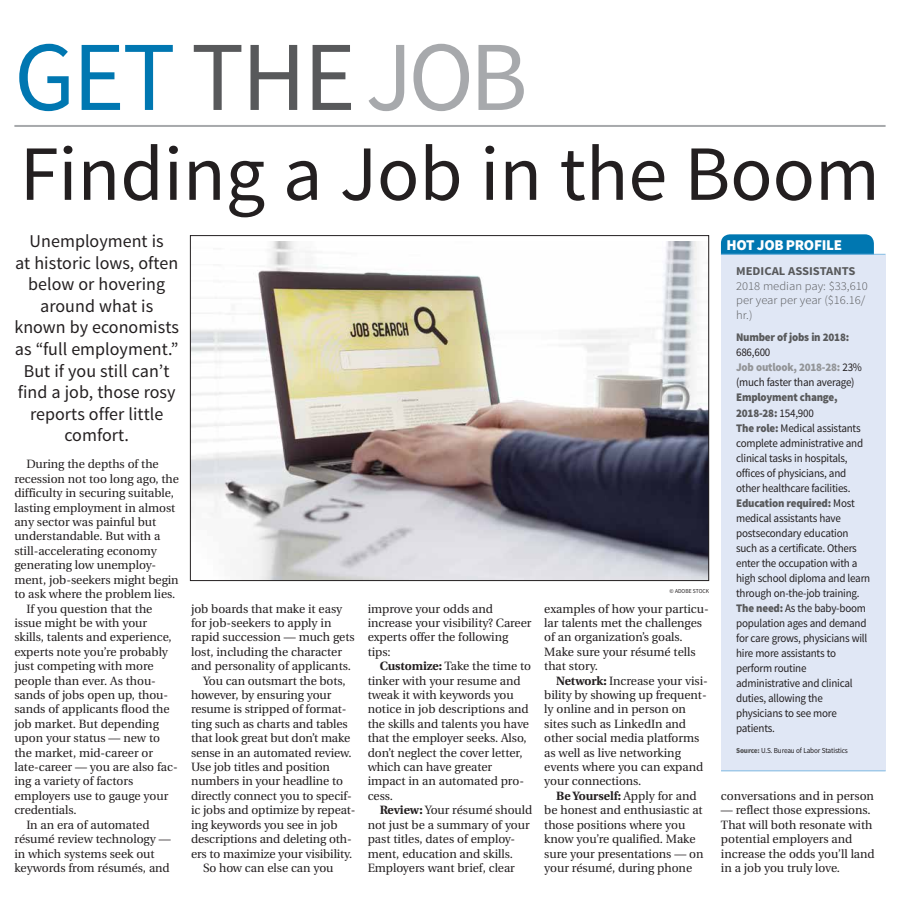
<style>
.page{position:relative;width:900px;height:908px;background:#fff}
.page>*{position:absolute;margin:0;border:0;box-sizing:border-box;transform-origin:0 0}
.t1{font:99px "Source Sans Pro";letter-spacing:-.02em;color:#0077b1}
.t2{font:78.2px "Source Sans Pro";color:#231f20}
.t3{font:18px/21.6px "Source Sans Pro";color:#231f20;text-align:center}
.t4{font:900 15px "Source Sans Pro";letter-spacing:-.02em;color:#fff}
.t5{font:12px/14.4px "Utopia";letter-spacing:-.005em;color:#231f20}
.t6{font:300 12px/14.8px "Source Sans Pro";color:#58595b;scale:1.05 1}
.t7{font:700 12px "Source Sans Pro";color:#58595b;scale:1.05 1}
.t8{font:11.6px/15px "Source Sans Pro";letter-spacing:-.02em;color:#231f20;scale:.95 1}
.t9{font:900 11.6px "Source Sans Pro";letter-spacing:-.02em;color:#58595b;scale:.95 1}
.t10{font:7.6px "Source Sans Pro";letter-spacing:-.02em;color:#231f20;scale:.95 1}
.t11{font:6px "Source Sans Pro";color:#231f20;scale:.95 1}
.s1{color:#58595b}
.s2{color:#a7a9ac}
.s3{font-weight:900;color:#939598}
.s4{font-weight:900;color:#58595b}
.s5{font-weight:700}
</style>
<div class="page">
<hr style="left:14px;top:125px;width:872px;height:2px;background:#a7a9ac">
<img style="left:192px;top:241px;width:515px;height:337px">
<div style="left:721px;top:255px;width:165px;height:515px;background:#e0e7f5"></div>
<svg style="left:721px;top:234px;width:153px;height:20px;background:#087bb3"></svg>
<hr style="left:721px;top:254px;width:165px;height:1px;background:#80b9e2">
<hr style="left:721px;top:770px;width:165px;height:1px;background:#80b9e2">
<h1 class="t1" style="left:14px;top:16px;width:515px">GET <span class="s1">THE</span><span class="s2">JOB</span></h1>
<h2 class="t2" style="left:20px;top:125px;width:861px">Finding a Job in the Boom</h2>
<h3 class="t3" style="left:30px;top:230px;width:136px">Unemployment is</h3>
<p class="t4" style="left:726px;top:235px;width:117px">HOT JOB PROFILE</p>
<h3 class="t3" style="left:14px;top:252px;width:166px">at historic lows, often below or hovering around what is known by economists as “full employment.”<br>But if you still can’t find a job, those rosy reports offer little comfort.</h3>
<p class="t7" style="left:736px;top:263px;width:115px">MEDICAL ASSISTANTS</p>
<p class="t6" style="left:736px;top:278px;width:127px">2018 median pay: $33,610 per year per year ($16.16/ hr.)</p>
<p class="t9" style="left:736px;top:330px;width:121px">Number of jobs in 2018:</p>
<p class="t8" style="left:736px;top:345px;width:134px">686,600<br><span class="s3">Job outlook, 2018-28:</span> 23% (much faster than average)</p>
<p class="t8" style="left:736px;top:390px;width:143px"><span class="s4">Employment change,<br>2018-28:</span> 154,900<br><span class="s4">The role:</span> Medical assistants complete administrative and clinical tasks in hospitals, offices of physicians, and other healthcare facilities.<br><span class="s4">Education required:</span> Most medical assistants have postsecondary education such as a certificate. Others enter the occupation with a high school diploma and learn through on-the-job training.<br><span class="s4">The need:</span> As the baby-boom population ages and demand for care grows, physicians will hire more assistants to perform routine administrative and clinical duties, allowing the physicians to see more patients.</p>
<p class="t10" style="left:736px;top:745px;width:119px"><span class="s4">Source:</span> U.S. Bureau of Labor Statistics</p>
<p class="t5" style="left:26px;top:457px;width:134px">During the depths of the</p>
<p class="t5" style="left:14px;top:471px;width:166px">recession not too long ago, the</p>
<p class="t5" style="left:14px;top:486px;width:161px">difficulty in securing suitable,</p>
<p class="t5" style="left:14px;top:500px;width:162px">lasting employment in almost</p>
<p class="t5" style="left:14px;top:515px;width:143px">any sector was painful but</p>
<p class="t5" style="left:14px;top:529px;width:147px">understandable. But with a</p>
<p class="t5" style="left:14px;top:543px;width:144px">still-accelerating economy</p>
<p class="t5" style="left:14px;top:558px;width:143px">generating low unemploy-</p>
<p class="t5" style="left:14px;top:572px;width:166px">ment, job-seekers might begin</p>
<p class="t5" style="left:14px;top:587px;width:162px">to ask where the problem lies.</p>
<p class="t5" style="left:26px;top:601px;width:128px">If you question that the</p>
<p class="t5" style="left:14px;top:615px;width:134px">issue might be with your</p>
<p class="t5" style="left:14px;top:630px;width:159px">skills, talents and experience,</p>
<p class="t5" style="left:14px;top:644px;width:155px">experts note you’re probably</p>
<p class="t5" style="left:14px;top:659px;width:141px">just competing with more</p>
<p class="t5" style="left:14px;top:673px;width:143px">people than ever. As thou-</p>
<p class="t5" style="left:14px;top:687px;width:155px">sands of jobs open up, thou-</p>
<p class="t5" style="left:14px;top:702px;width:157px">sands of applicants flood the</p>
<p class="t5" style="left:14px;top:716px;width:146px">job market. But depending</p>
<p class="t5" style="left:14px;top:731px;width:147px">upon your status — new to</p>
<p class="t5" style="left:14px;top:745px;width:140px">the market, mid-career or</p>
<p class="t5" style="left:14px;top:759px;width:165px">late-career — you are also fac-</p>
<p class="t5" style="left:14px;top:774px;width:120px">ing a variety of factors</p>
<p class="t5" style="left:14px;top:788px;width:155px">employers use to gauge your</p>
<p class="t5" style="left:14px;top:803px;width:64px">credentials.</p>
<p class="t5" style="left:26px;top:817px;width:125px">In an era of automated</p>
<p class="t5" style="left:14px;top:831px;width:158px">résumé review technology —</p>
<p class="t5" style="left:14px;top:846px;width:142px">in which systems seek out</p>
<p class="t5" style="left:14px;top:860px;width:157px">keywords from résumés, and</p>
<p class="t11" style="left:670px;top:586px;width:43px">© ADOBE STOCK</p>
<p class="t5" style="left:191px;top:601px;width:153px">job boards that make it easy</p>
<p class="t5" style="left:191px;top:615px;width:142px">for job-seekers to apply in</p>
<p class="t5" style="left:191px;top:630px;width:165px">rapid succession — much gets</p>
<p class="t5" style="left:191px;top:644px;width:153px">lost, including the character</p>
<p class="t5" style="left:191px;top:659px;width:161px">and personality of applicants.</p>
<p class="t5" style="left:203px;top:673px;width:144px">You can outsmart the bots,</p>
<p class="t5" style="left:191px;top:687px;width:142px">however, by ensuring your</p>
<p class="t5" style="left:191px;top:702px;width:157px">resume is stripped of format-</p>
<p class="t5" style="left:191px;top:716px;width:158px">ting such as charts and tables</p>
<p class="t5" style="left:191px;top:731px;width:161px">that look great but don’t make</p>
<p class="t5" style="left:191px;top:745px;width:162px">sense in an automated review.</p>
<p class="t5" style="left:191px;top:759px;width:140px">Use job titles and position</p>
<p class="t5" style="left:191px;top:774px;width:153px">numbers in your headline to</p>
<p class="t5" style="left:191px;top:788px;width:162px">directly connect you to specif-</p>
<p class="t5" style="left:191px;top:803px;width:166px">ic jobs and optimize by repeat-</p>
<p class="t5" style="left:191px;top:817px;width:148px">ing keywords you see in job</p>
<p class="t5" style="left:191px;top:831px;width:162px">descriptions and deleting oth-</p>
<p class="t5" style="left:191px;top:846px;width:163px">ers to maximize your visibility.</p>
<p class="t5" style="left:203px;top:860px;width:132px">So how can else can you</p>
<p class="t5" style="left:368px;top:601px;width:165px">improve your odds and increase your visibility? Career experts offer the following tips:</p>
<p class="t5" style="left:368px;top:659px;width:165px;text-indent:12px"><span class="s5">Customize:</span> Take the time to tinker with your resume and tweak it with keywords you notice in job descriptions and the skills and talents you have that the employer seeks. Also, don’t neglect the cover letter, which can have greater impact in an automated pro&shy;cess.</p>
<p class="t5" style="left:368px;top:803px;width:166px;text-indent:12px"><span class="s5">Review:</span> Your résumé should not just be a summary of your past titles, dates of employ&shy;ment, education and skills.<br>Employers want brief, clear</p>
<p class="t5" style="left:544px;top:601px;width:166px">examples of how your particu&shy;lar talents met the challenges of an organization’s goals.<br>Make sure your résumé tells that story.</p>
<p class="t5" style="left:544px;top:673px;width:165px;text-indent:12px"><span class="s5">Network:</span> Increase your visi&shy;bility by showing up frequent&shy;ly online and in person on sites such as LinkedIn and other social media platforms as well as live networking events where you can expand your connections.</p>
<p class="t5" style="left:544px;top:788px;width:161px;text-indent:12px"><span class="s5">Be Yourself:</span> Apply for and be honest and enthusiastic at those positions where you know you’re qualified. Make sure your presentations — on your résumé, during phone</p>
<p class="t5" style="left:721px;top:788px;width:155px">conversations and in person</p>
<p class="t5" style="left:721px;top:803px;width:155px">— reflect those expressions.<br>That will both resonate with potential employers and increase the odds you’ll land in a job you truly love.</p>
</div>
